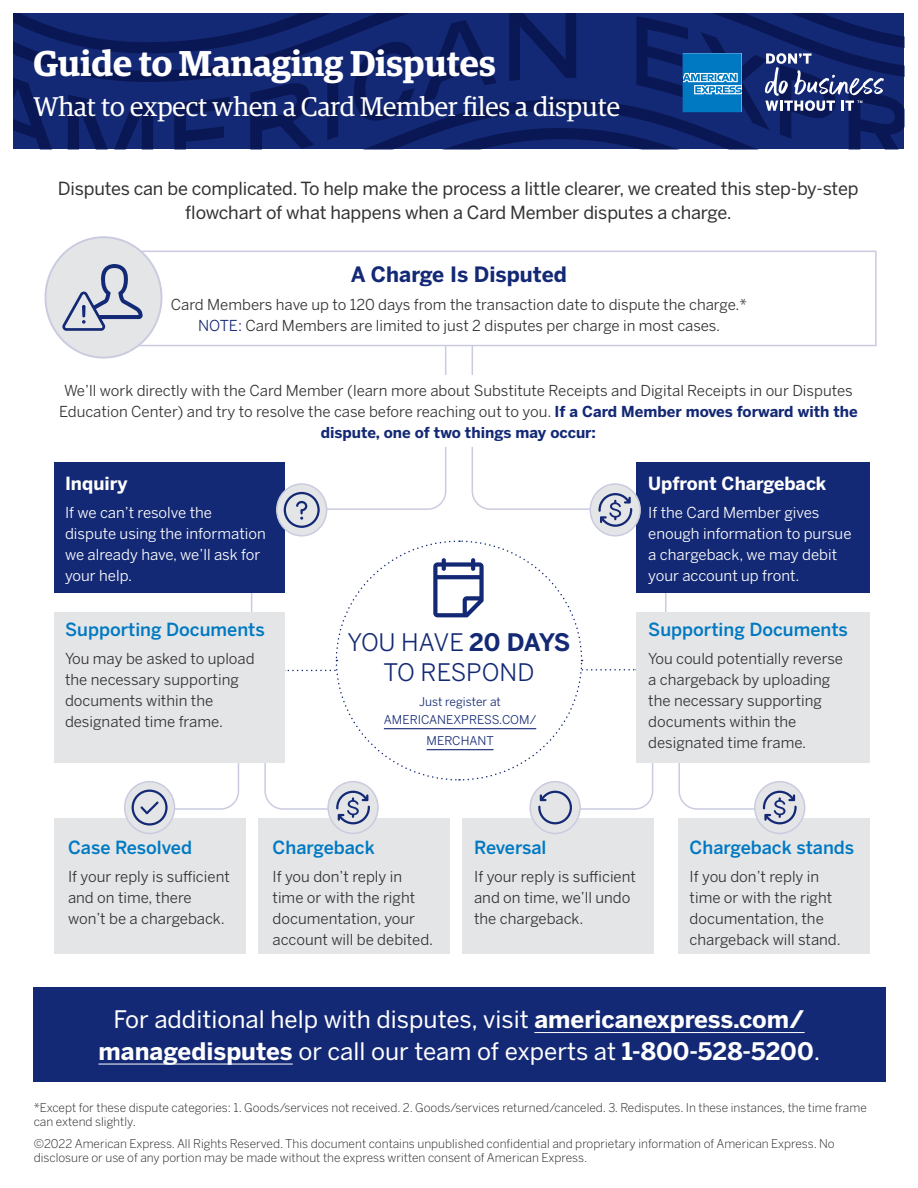
<style>
.page{position:relative;width:918px;height:1188px;background:#fff}
.page>*{position:absolute;margin:0;border:0;box-sizing:border-box;transform-origin:0 0}
.Title_Head_A{font:600 36px "Guardian Egyp";color:#fff}
.Title_head_B{font:27px "Guardian Egyp";color:#fff}
.t1{font:24px/31.5px "Benton Sans";color:#fff;text-align:center}
.Body_text{font:24px/30px "Benton Sans";color:#142975;text-align:center}
.Body_head_A{font:700 21px "Benton Sans";color:#142975}
.Intro_paragraph{font:18px/24px "Benton Sans";letter-spacing:-.01em;color:#333233;text-align:center}
.Body_sub-head_A{font:500 18px "Benton Sans";color:#0079c2}
.Body_sub-head_A-2{font:700 18px "Benton Sans";color:#fff}
.Body_text-2{font:15px/21px "Benton Sans";color:#333233}
.Body_text-3{font:15px/21px "Benton Sans";color:#fff}
.Copyright_footer_tex{font:300 12px/14.4px "Benton Sans";color:#231f20}
.Body_text-4{font:12px/18px "Benton Sans";color:#142975;text-align:center}
.s1{color:#142975}
.s2{font-weight:700;color:#142975}
.s3{font-weight:700}
</style>
<div class="page">
<svg style="left:14px;top:14px;width:890px;height:135px;background:#10236a"></svg>
<svg style="left:683px;top:53px;width:59px;height:59px;background:#268cca"></svg>
<svg style="left:765px;top:53px;width:119px;height:58px;background:#435289"></svg>
<hr style="left:665px;top:577px;width:1px;height:52px;background:#cacbe0">
<div style="left:636px;top:462px;width:233px;height:130px;background:#142975"></div>
<div style="left:590px;top:484px;width:50px;height:52px;background:#e4e5e7;border-radius:50%"></div>
<div style="left:590px;top:483px;width:51px;height:54px;border:2px solid #cacbe0;border-radius:50%"></div>
<div style="left:73px;top:251px;width:804px;height:95px;border:2px solid #cacbe0"></div>
<hr style="left:251px;top:577px;width:1px;height:52px;background:#cacbe0">
<div style="left:54px;top:462px;width:230px;height:130px;background:#142975"></div>
<div style="left:54px;top:612px;width:230px;height:150px;background:#e4e5e7"></div>
<div style="left:54px;top:818px;width:191px;height:136px;background:#e4e5e7"></div>
<div style="left:258px;top:818px;width:191px;height:136px;background:#e4e5e7"></div>
<div style="left:462px;top:818px;width:191px;height:136px;background:#e4e5e7"></div>
<div style="left:678px;top:818px;width:191px;height:136px;background:#e4e5e7"></div>
<div style="left:636px;top:612px;width:233px;height:150px;background:#e4e5e7"></div>
<div style="left:33px;top:987px;width:852px;height:94px;background:#142975"></div>
<hr style="left:534px;top:1032px;width:271px;height:1px;background:#fff">
<hr style="left:98px;top:1064px;width:195px;height:1px;background:#fff">
<div style="left:45px;top:237px;width:116px;height:121px;background:#e4e5e7;border-radius:50%"></div>
<div style="left:45px;top:236px;width:117px;height:123px;border:2px solid #cacbe0;border-radius:50%"></div>
<svg style="left:62px;top:264px;width:81px;height:67px"></svg>
<div style="left:277px;top:484px;width:50px;height:52px;background:#e4e5e7;border-radius:50%"></div>
<div style="left:276px;top:483px;width:51px;height:54px;border:2px solid #cacbe0;border-radius:50%"></div>
<div style="left:125px;top:782px;width:50px;height:51px;background:#e4e5e7;border-radius:50%"></div>
<div style="left:124px;top:781px;width:51px;height:53px;border:2px solid #cacbe0;border-radius:50%"></div>
<div style="left:755px;top:782px;width:50px;height:51px;background:#e4e5e7;border-radius:50%"></div>
<div style="left:754px;top:781px;width:51px;height:53px;border:2px solid #cacbe0;border-radius:50%"></div>
<svg style="left:471px;top:344px;width:161px;height:183px"></svg>
<svg style="left:678px;top:762px;width:119px;height:62px"></svg>
<svg style="left:284px;top:344px;width:163px;height:184px"></svg>
<svg style="left:132px;top:762px;width:108px;height:64px"></svg>
<svg style="left:264px;top:540px;width:390px;height:284px"></svg>
<p class="Title_Head_A" style="left:33px;top:37px;width:464px">Guide to Managing Disputes</p>
<p class="Title_head_B" style="left:33px;top:88px;width:588px">What to expect when a Card Member files a dispute</p>
<p class="Intro_paragraph" style="left:58px;top:177px;width:802px">Disputes can be complicated. To help make the process a little clearer, we created this step-by-step flowchart of what happens when a Card Member disputes a charge.</p>
<p class="Body_head_A" style="left:351px;top:262px;width:218px">A Charge Is Disputed</p>
<p class="Body_text-2" style="left:171px;top:294px;width:578px;text-align:center">Card Members have up to 120 days from the transaction date to dispute the charge.*<br><span class="s1">NOTE:</span> Card Members are limited to just 2 disputes per charge in most cases.</p>
<p class="Body_text-2" style="left:59px;top:380px;width:800px;text-align:center">We’ll work directly with the Card Member (learn more about Substitute Receipts and Digital Receipts in our Disputes<br>Education Center) and try to resolve the case before reaching out to you. <span class="s2">If a Card Member moves forward with the dispute, one of two things may occur:</span></p>
<p class="Body_sub-head_A-2" style="left:65px;top:472px;width:64px">Inquiry</p>
<p class="Body_text-3" style="left:65px;top:502px;width:202px">If we can’t resolve the dispute using the information we already have, we’ll ask for your help.</p>
<p class="Body_sub-head_A" style="left:65px;top:618px;width:201px">Supporting Documents</p>
<p class="Body_text-2" style="left:65px;top:648px;width:191px">You may be asked to upload the necessary supporting documents within the designated time frame.</p>
<p class="Body_text" style="left:347px;top:627px;width:225px">YOU HAVE <span class="s3">20 DAYS<br></span>TO RESPOND</p>
<p class="Body_text-4" style="left:384px;top:693px;width:154px">Just register at<br>AMERICANEXPRESS.COM/</p>
<p class="Body_text-4" style="left:427px;top:732px;width:69px">MERCHANT</p>
<p class="Body_sub-head_A-2" style="left:648px;top:472px;width:180px">Upfront Chargeback</p>
<p class="Body_text-3" style="left:648px;top:502px;width:205px">If the Card Member gives enough information to pursue a chargeback, we may debit your account up front.</p>
<p class="Body_sub-head_A" style="left:648px;top:618px;width:201px">Supporting Documents</p>
<p class="Body_text-2" style="left:648px;top:648px;width:196px">You could potentially reverse a chargeback by uploading the necessary supporting documents within the designated time frame.</p>
<p class="Body_sub-head_A" style="left:68px;top:837px;width:125px">Case Resolved</p>
<p class="Body_text-2" style="left:68px;top:866px;width:163px">If your reply is sufficient and on time, there won’t be a chargeback.</p>
<p class="Body_sub-head_A" style="left:273px;top:837px;width:104px">Chargeback</p>
<p class="Body_text-2" style="left:273px;top:866px;width:162px">If you don’t reply in time or with the right documentation, your account will be debited.</p>
<p class="Body_sub-head_A" style="left:474px;top:837px;width:74px">Reversal</p>
<p class="Body_text-2" style="left:474px;top:866px;width:163px">If your reply is sufficient and on time, we’ll undo the chargeback.</p>
<p class="Body_sub-head_A" style="left:690px;top:837px;width:166px">Chargeback stands</p>
<p class="Body_text-2" style="left:690px;top:866px;width:153px">If you don’t reply in time or with the right documentation, the chargeback will stand.</p>
<p class="t1" style="left:98px;top:1004px;width:723px">For additional help with disputes, visit <span class="s3">americanexpress.com/ managedisputes</span> or call our team of experts at <span class="s3">1-800-528-5200</span>.</p>
<p class="Copyright_footer_tex" style="left:34px;top:1100px;width:835px">*Except for these dispute categories: 1. Goods/services not received. 2. Goods/services returned/canceled. 3. Redisputes. In these instances, the time frame can extend slightly.</p>
<p class="Copyright_footer_tex" style="left:34px;top:1136px;width:803px">©2022 American Express. All Rights Reserved. This document contains unpublished confidential and proprietary information of American Express. No disclosure or use of any portion may be made without the express written consent of American Express.</p>
</div>
